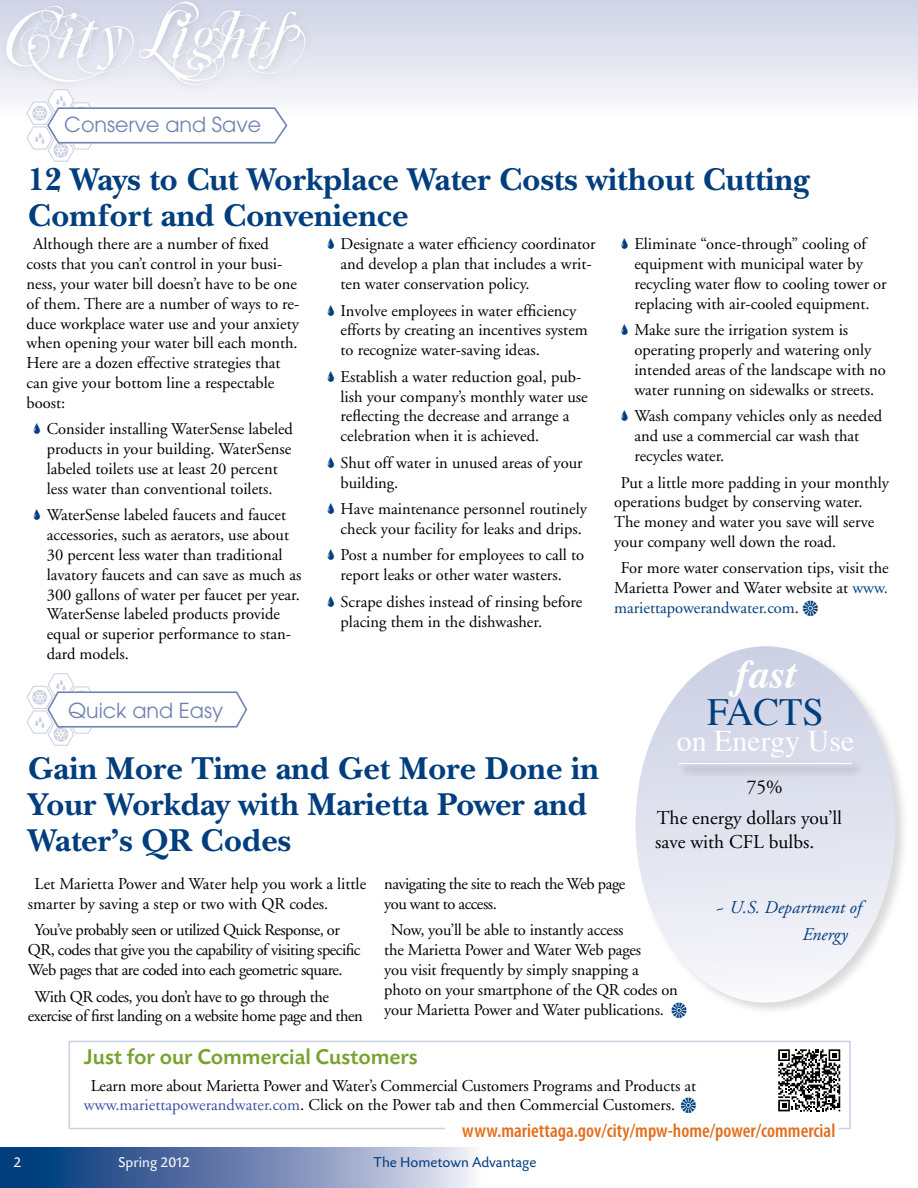
<style>
.page{position:relative;width:918px;height:1188px;background:#fff}
.page>*{position:absolute;margin:0;border:0;box-sizing:border-box;transform-origin:0 0}
.t1{font:72px "Mutlu Ornamental";color:#fff}
.t2{font:italic 700 40.5px "Times";color:#fff}
.t3{font:38.4px "Times";color:#003e7e}
.t4{font:700 33px/36px "New Baskerville";color:#003e7e}
.t5{font:30px "Times";color:#fff}
.t6{font:500 22.5px "Today SB";color:#78a22f}
.t7{font:20.7px "Avant Garde";color:#7183b2}
.t8{font:600 condensed 19.5px "Myriad Pro";color:#e36f1e}
.t9{font:19.5px/30.8px "Adobe Garamond";color:#000}
.t10{font:italic 18px/27px "Adobe Garamond";color:#003e7e}
.t11{font:16.5px/19.8px "Adobe Garamond";color:#000}
.t12{font:16.5px/19.8px "Adobe Garamond";letter-spacing:-.03em;color:#000}
.t13{font:15px "Today SB";color:#003e7e}
.t14{font:15px "Today SB";color:#fff}
.s1{color:#003e7e}
.s2{color:#3953a4}
</style>
<div class="page">
<div style="left:0;top:0;width:918px;height:141px;background:linear-gradient(to bottom,#ced2e5,#fff)"></div>
<svg style="left:0;top:1147px;width:474px;height:41px;background:#6b84b0"></svg>
<div style="left:0;top:0;width:316px;height:95px;background:#000;opacity:.1"></div>
<div style="left:633px;top:644px;width:276px;height:372px;background:#000;opacity:.15"></div>
<svg style="left:636px;top:646px;width:260px;height:357px"></svg>
<div style="left:677px;top:760px;width:188px;height:18px;background:#cfd2df"></div>
<hr style="left:679px;top:763px;width:173px;height:1px;background:#fff">
<div style="left:69px;top:1041px;width:782px;height:88px;border:2px solid #c9cee2"></div>
<div style="left:446px;top:1122px;width:393px;height:18px;background:#fff"></div>
<svg style="left:778px;top:1049px;width:62px;height:62px"></svg>
<svg style="left:26px;top:673px;width:222px;height:73px"></svg>
<svg style="left:6px;top:2px;width:282px;height:160px"></svg>
<svg style="left:672px;top:1002px;width:15px;height:14px"></svg>
<h1 class="t1" style="left:76px;top:-8px;width:257px">▼ ▼▲</h1>
<p class="t7" style="left:64px;top:112px;width:198px">Conserve and Save</p>
<p class="t7" style="left:68px;top:114px;width:156px">Quick and Easy</p>
<h3 class="t4" style="left:28px;top:162px;width:783px">12 Ways to Cut Workplace Water Costs without Cutting<br>Comfort and Convenience</h3>
<p class="t11" style="left:27px;top:235px;width:274px;text-indent:7px">Although there are a number of fixed costs that you can’t control in your busi&shy;ness, your water bill doesn’t have to be one of them. There are a number of ways to re&shy;duce workplace water use and your anxiety when opening your water bill each month.<br>Here are a dozen effective strategies that can give your bottom line a respectable boost:</p>
<p class="t11" style="left:47px;top:420px;width:248px">Consider installing WaterSense labeled products in your building. WaterSense labeled toilets use at least 20 percent less water than conventional toilets.</p>
<p class="t11" style="left:47px;top:506px;width:256px">WaterSense labeled faucets and faucet accessories, such as aerators, use about 30 percent less water than traditional lavatory faucets and can save as much as 300 gallons of water per faucet per year.<br>WaterSense labeled products provide equal or superior performance to stan&shy;dard models.</p>
<p class="t7" style="left:68px;top:698px;width:156px">Quick and Easy</p>
<p class="t11" style="left:341px;top:235px;width:257px">Designate a water efficiency coordinator and develop a plan that includes a writ&shy;ten water conservation policy.</p>
<p class="t11" style="left:341px;top:301px;width:249px">Involve employees in water efficiency efforts by creating an incentives system to recognize water-saving ideas.</p>
<p class="t11" style="left:341px;top:367px;width:249px">Establish a water reduction goal, pub&shy;lish your company’s monthly water use reflecting the decrease and arrange a celebration when it is achieved.</p>
<p class="t11" style="left:341px;top:453px;width:244px">Shut off water in unused areas of your building.</p>
<p class="t11" style="left:341px;top:499px;width:248px">Have maintenance personnel routinely check your facility for leaks and drips.</p>
<p class="t11" style="left:341px;top:546px;width:245px">Post a number for employees to call to report leaks or other water wasters.</p>
<p class="t11" style="left:341px;top:592px;width:243px">Scrape dishes instead of rinsing before placing them in the dishwasher.</p>
<h3 class="t4" style="left:28px;top:751px;width:573px">Gain More Time and Get More Done in<br>Your Workday with Marietta Power and<br>Water’s QR Codes</h3>
<p class="t11" style="left:634px;top:235px;width:254px">Eliminate “once-through” cooling of equipment with municipal water by recycling water flow to cooling tower or replacing with air-cooled equipment.</p>
<p class="t11" style="left:634px;top:321px;width:253px">Make sure the irrigation system is operating properly and watering only intended areas of the landscape with no water running on sidewalks or streets.</p>
<p class="t11" style="left:634px;top:407px;width:249px">Wash company vehicles only as needed and use a commercial car wash that recycles water.</p>
<p class="t11" style="left:614px;top:473px;width:276px;text-indent:7px">Put a little more padding in your monthly operations budget by conserving water.<br>The money and water you save will serve your company well down the road.</p>
<p class="t11" style="left:614px;top:559px;width:276px;text-align:justify;text-indent:7px">For more water conservation tips, visit the Marietta Power and Water website at <span class="s1">www. mariettapowerandwater.com</span>.</p>
<h2 class="t2" style="left:735px;top:636px;width:62px">fast</h2>
<h3 class="t3" style="left:707px;top:676px;width:118px">FACTS</h3>
<h3 class="t5" style="left:677px;top:713px;width:179px">on Energy Use</h3>
<p class="t9" style="left:657px;top:772px;width:187px;text-indent:90px">75%<br>The energy dollars you’ll</p>
<p class="t9" style="left:655px;top:827px;width:161px">save with CFL bulbs.</p>
<p class="t11" style="left:28px;top:874px;width:340px;text-indent:7px">Let Marietta Power and Water help you work a little smarter by saving a step or two with QR codes.</p>
<p class="t12" style="left:28px;top:921px;width:334px;text-indent:7px">You’ve probably seen or utilized Quick Response, or<br>QR, codes that give you the capability of visiting specific<br>Web pages that are coded into each geometric square.</p>
<p class="t12" style="left:28px;top:987px;width:336px;text-indent:7px">With QR codes, you don’t have to go through the exercise of first landing on a website home page and then</p>
<p class="t12" style="left:384px;top:874px;width:243px">navigating the site to reach the Web page you want to access.</p>
<p class="t11" style="left:384px;top:921px;width:295px;text-indent:7px">Now, you’ll be able to instantly access<br>the Marietta Power and Water Web pages<br>you visit frequently by simply snapping a photo on your smartphone of the QR codes on your Marietta Power and Water publications.</p>
<p class="t10" style="left:802px;top:894px;width:61px;text-indent:-88px">~ U.S. Department of<br>Energy</p>
<h3 class="t6" style="left:84px;top:1045px;width:335px">Just for our Commercial Customers</h3>
<p class="t11" style="left:84px;top:1076px;width:614px;text-indent:7px">Learn more about Marietta Power and Water’s Commercial Customers Programs and Products at <span class="s2">www.mariettapowerandwater.com</span>. Click on the Power tab and then Commercial Customers.</p>
<p class="t8" style="left:462px;top:1120px;width:375px">www.mariettaga.gov/city/mpw-home/power/commercial</p>
<p class="t14" style="left:14px;top:1155px;width:9px">2</p>
<p class="t14" style="left:118px;top:1155px;width:73px">Spring 2012</p>
<p class="t13" style="left:374px;top:1155px;width:165px">The Hometown Advantage</p>
</div>
